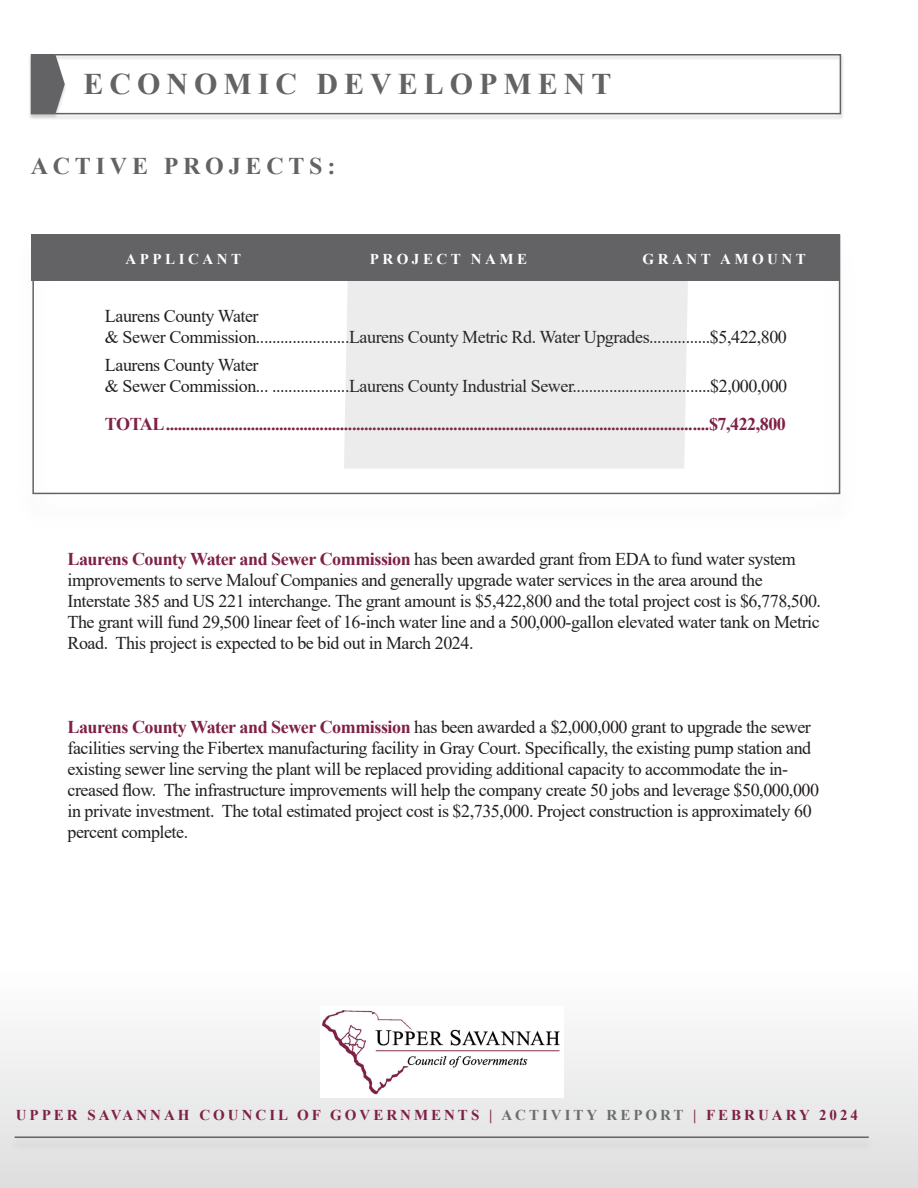
<style>
.page{position:relative;width:918px;height:1188px;background:#fff}
.page>*{position:absolute;margin:0;border:0;box-sizing:border-box;transform-origin:0 0}
.t1{font:700 30px "Times New Roman";letter-spacing:.2em;color:#636366}
.t2{font:700 24px "Times New Roman";letter-spacing:.2em;color:#636366}
.t3{font:18px/21px "Times New Roman";letter-spacing:-.025em;color:#231f20}
.t4{font:700 18px "Times New Roman";letter-spacing:-.025em;color:#7f2046}
.t5{font:700 15px "Times New Roman";letter-spacing:.2em;color:#7f2046}
.t6{font:700 15px "Times New Roman";letter-spacing:.235em;color:#fff}
.s1{font-weight:700;color:#7f2046}
.s2{color:#6c6d70}
</style>
<div class="page">
<div style="left:344px;top:280px;width:344px;height:189px;background:#ececed"></div>
<div style="left:0;top:919px;width:918px;height:269px;background:linear-gradient(to bottom,#fff,#dfdfe0)"></div>
<div style="left:8px;top:1135px;width:868px;height:17px;background:#e0e0e0"></div>
<hr style="left:15px;top:1136px;width:854px;height:2px;background:#636366">
<img style="left:320px;top:1007px;width:243px;height:90px">
<div style="left:32px;top:234px;width:808px;height:46px;background:#636366"></div>
<div style="left:28px;top:54px;width:816px;height:66px;background:#231f20;opacity:.22"></div>
<svg style="left:34px;top:57px;width:31px;height:54px;background:#78787a"></svg>
<div style="left:31px;top:54px;width:810px;height:60px;border:2px solid #636366"></div>
<p class="t1" style="left:83px;top:62px;width:530px">ECONOMIC DEVELOPMENT</p>
<p class="t2" style="left:31px;top:149px;width:306px">ACTIVE PROJECTS:</p>
<p class="t6" style="left:126px;top:248px;width:117px">APPLICANT</p>
<p class="t6" style="left:370px;top:248px;width:159px">PROJECT NAME</p>
<p class="t6" style="left:643px;top:248px;width:165px">GRANT AMOUNT</p>
<p class="t3" style="left:105px;top:305px;width:683px">Laurens County Water<br>&amp; Sewer Commission.......................Laurens County Metric Rd. Water Upgrades...............$5,422,800</p>
<p class="t3" style="left:105px;top:354px;width:684px">Laurens County Water<br>&amp; Sewer Commission... ...................Laurens County Industrial Sewer..................................$2,000,000</p>
<p class="t4" style="left:105px;top:411px;width:683px">TOTAL......................................................................................................................................$7,422,800</p>
<p class="t3" style="left:68px;top:548px;width:755px"><span class="s1">Laurens County Water and Sewer Commission</span> has been awarded grant from EDA to fund water system improvements to serve Malouf Companies and generally upgrade water services in the area around the Interstate 385 and US 221 interchange. The grant amount is $5,422,800 and the total project cost is $6,778,500.<br>The grant will fund 29,500 linear feet of 16-inch water line and a 500,000-gallon elevated water tank on Metric Road. This project is expected to be bid out in March 2024.</p>
<p class="t3" style="left:68px;top:716px;width:753px"><span class="s1">Laurens County Water and Sewer Commission</span> has been awarded a $2,000,000 grant to upgrade the sewer facilities serving the Fibertex manufacturing facility in Gray Court. Specifically, the existing pump station and existing sewer line serving the plant will be replaced providing additional capacity to accommodate the in&shy;creased flow. The infrastructure improvements will help the company create 50 jobs and leverage $50,000,000 in private investment. The total estimated project cost is $2,735,000. Project construction is approximately 60 percent complete.</p>
<p class="t5" style="left:16px;top:1105px;width:844px">UPPER SAVANNAH COUNCIL OF GOVERNMENTS | <span class="s2">ACTIVITY REPORT</span> | FEBRUARY 2024</p>
</div>
